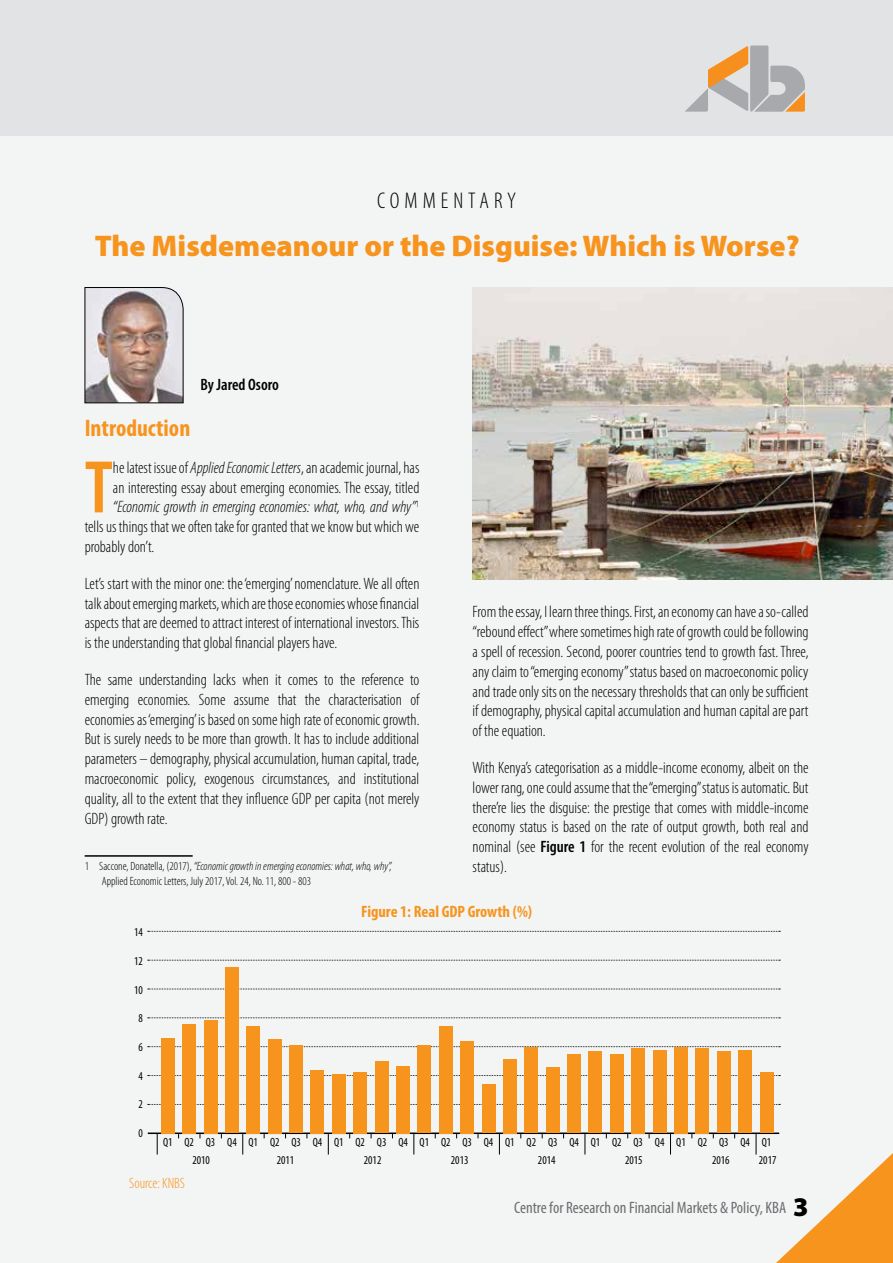
<style>
.page{position:relative;width:893px;height:1263px;background:#f3f4f4}
.page>*{position:absolute;margin:0;border:0;box-sizing:border-box;transform-origin:0 0}
.t1{font:600 condensed 75.3px "Myriad Pro";color:#f7941e}
.t2{font:900 30px "Myriad Pro";color:#f7941e}
.t3{font:700 condensed 24px "Myriad Pro";color:#f7941e}
.t4{font:300 condensed 22.8px "Myriad Pro";color:#000}
.t5{font:300 condensed 16.5px/19.8px "Myriad Pro";color:#000;text-align:justify}
.t6{font:italic 300 condensed 16.5px "Myriad Pro";color:#000}
.t7{font:condensed 16.5px "Myriad Pro";color:#6d6e71}
.t8{font:700 condensed 16.5px "Myriad Pro";color:#f7941e}
.t9{font:600 condensed 16.5px "Myriad Pro";color:#000}
.t10{font:300 condensed 15px "Myriad Pro";color:#f7941e}
.t11{font:300 condensed 12px/14.4px "Myriad Pro";color:#000}
.t12{font:condensed 12px "Myriad Pro";color:#000;scale:.95 1}
.s1{font-style:italic}
.s2{font-weight:600}
.s3{font-weight:900;font-stretch:normal;font-size:27px;color:#000}
</style>
<div class="page">
<div style="left:0;top:0;width:893px;height:136px;background:#e2e3e4"></div>
<svg style="left:685px;top:46px;width:120px;height:66px"></svg>
<hr style="left:85px;top:855px;width:108px;height:2px;background:#000">
<img style="left:84px;top:287px;width:100px;height:116px">
<img style="left:472px;top:287px;width:421px;height:293px">
<svg style="left:148px;top:931px;width:632px;height:1px"></svg>
<svg style="left:148px;top:960px;width:632px;height:1px"></svg>
<svg style="left:148px;top:989px;width:632px;height:1px"></svg>
<svg style="left:148px;top:1017px;width:632px;height:1px"></svg>
<svg style="left:148px;top:1046px;width:632px;height:1px"></svg>
<svg style="left:148px;top:1075px;width:632px;height:1px"></svg>
<svg style="left:148px;top:1104px;width:632px;height:1px"></svg>
<hr style="left:148px;top:1132px;width:631px;height:2px;background:#000">
<svg style="left:157px;top:1134px;width:1px;height:20px"></svg>
<svg style="left:242px;top:1134px;width:1px;height:20px"></svg>
<svg style="left:328px;top:1134px;width:1px;height:20px"></svg>
<svg style="left:413px;top:1134px;width:1px;height:20px"></svg>
<svg style="left:499px;top:1134px;width:1px;height:20px"></svg>
<svg style="left:585px;top:1134px;width:1px;height:20px"></svg>
<svg style="left:670px;top:1134px;width:1px;height:20px"></svg>
<svg style="left:755px;top:1134px;width:138px;height:129px"></svg>
<div style="left:161px;top:1038px;width:13px;height:95px;background:#f7941e"></div>
<div style="left:183px;top:1024px;width:13px;height:109px;background:#f7941e"></div>
<div style="left:204px;top:1020px;width:13px;height:113px;background:#f7941e"></div>
<div style="left:225px;top:967px;width:13px;height:166px;background:#f7941e"></div>
<div style="left:247px;top:1026px;width:13px;height:107px;background:#f7941e"></div>
<div style="left:268px;top:1039px;width:13px;height:94px;background:#f7941e"></div>
<div style="left:289px;top:1045px;width:14px;height:88px;background:#f7941e"></div>
<div style="left:311px;top:1070px;width:13px;height:63px;background:#f7941e"></div>
<div style="left:332px;top:1074px;width:13px;height:59px;background:#f7941e"></div>
<div style="left:354px;top:1072px;width:13px;height:61px;background:#f7941e"></div>
<div style="left:375px;top:1062px;width:13px;height:71px;background:#f7941e"></div>
<div style="left:396px;top:1066px;width:14px;height:67px;background:#f7941e"></div>
<div style="left:418px;top:1045px;width:13px;height:88px;background:#f7941e"></div>
<div style="left:439px;top:1026px;width:13px;height:107px;background:#f7941e"></div>
<div style="left:460px;top:1041px;width:14px;height:92px;background:#f7941e"></div>
<div style="left:482px;top:1084px;width:13px;height:49px;background:#f7941e"></div>
<div style="left:503px;top:1059px;width:13px;height:74px;background:#f7941e"></div>
<div style="left:525px;top:1047px;width:13px;height:86px;background:#f7941e"></div>
<div style="left:546px;top:1067px;width:13px;height:66px;background:#f7941e"></div>
<div style="left:567px;top:1054px;width:14px;height:79px;background:#f7941e"></div>
<div style="left:589px;top:1051px;width:13px;height:82px;background:#f7941e"></div>
<div style="left:610px;top:1054px;width:13px;height:79px;background:#f7941e"></div>
<div style="left:632px;top:1048px;width:13px;height:85px;background:#f7941e"></div>
<div style="left:653px;top:1050px;width:13px;height:83px;background:#f7941e"></div>
<div style="left:674px;top:1047px;width:13px;height:86px;background:#f7941e"></div>
<div style="left:696px;top:1048px;width:13px;height:85px;background:#f7941e"></div>
<div style="left:717px;top:1051px;width:13px;height:82px;background:#f7941e"></div>
<div style="left:738px;top:1050px;width:14px;height:83px;background:#f7941e"></div>
<div style="left:760px;top:1073px;width:13px;height:60px;background:#f7941e"></div>
<h3 class="t4" style="left:377px;top:189px;width:28px">Commentar</h3>
<h3 class="t4" style="left:507px;top:189px;width:10px">y</h3>
<h2 class="t2" style="left:95px;top:228px;width:706px">The Misdemeanour or the Disguise: Which is Worse?</h2>
<p class="t9" style="left:200px;top:376px;width:80px">By Jared Osoro</p>
<h3 class="t3" style="left:85px;top:413px;width:107px">Introduction</h3>
<h1 class="t1" style="left:85px;top:446px;width:30px">T</h1>
<p class="t5" style="left:113px;top:458px;width:308px">he latest issue of <span class="s1">Applied Economic Letters</span>, an academic journal, has</p>
<p class="t5" style="left:113px;top:478px;width:308px">an interesting essay about emerging economies. The essay, titled</p>
<p class="t6" style="left:113px;top:498px;width:308px">“Economic growth in emerging economies: what, who, and why”<sup>1</sup></p>
<p class="t5" style="left:85px;top:517px;width:336px">tells us things that we often take for granted that we know but which we</p>
<p class="t5" style="left:85px;top:537px;width:71px">probably don’t.</p>
<p class="t5" style="left:85px;top:574px;width:336px">Let’s start with the minor one: the ‘emerging’ nomenclature. We all often talk about emerging markets, which are those economies whose financial aspects that are deemed to attract interest of international investors. This is the understanding that global financial players have.</p>
<p class="t5" style="left:85px;top:670px;width:336px">The same understanding lacks when it comes to the reference to emerging economies. Some assume that the characterisation of economies as ‘emerging’ is based on some high rate of economic growth.<br>But is surely needs to be more than growth. It has to include additional parameters – demography, physical accumulation, human capital, trade, macroeconomic policy, exogenous circumstances, and institutional quality, all to the extent that they influence GDP per capita (not merely GDP) growth rate.</p>
<p class="t11" style="left:102px;top:859px;width:292px;text-indent:-17px">1 Saccone, Donatella, (2017), <span class="s1">“Economic growth in emerging economies: what, who, why”,<br></span>Applied Economic Letters, July2017,Vol.24, No.11, 800 - 803</p>
<p class="t5" style="left:473px;top:602px;width:337px">From the essay, I learn three things. First, an economy can have a so-called “rebound effect” where sometimes high rate of growth could be following a spell of recession. Second, poorer countries tend to growth fast. Three, any claim to “emerging economy” status based on macroeconomic policy and trade only sits on the necessary thresholds that can only be sufficient if demography, physical capital accumulation and human capital are part of the equation.</p>
<p class="t5" style="left:473px;top:758px;width:337px">With Kenya’s categorisation as a middle-income economy, albeit on the lower rang, one could assume that the “emerging” status is automatic. But there’re lies the disguise: the prestige that comes with middle-income economy status is based on the rate of output growth, both real and nominal (see <span class="s2">Figure 1</span> for the recent evolution of the real economy status).</p>
<p class="t12" style="left:134px;top:925px;width:11px">14</p>
<p class="t12" style="left:134px;top:954px;width:11px">12</p>
<p class="t12" style="left:134px;top:982px;width:11px">10</p>
<p class="t12" style="left:139px;top:1011px;width:6px">8</p>
<p class="t12" style="left:139px;top:1040px;width:6px">6</p>
<p class="t12" style="left:139px;top:1068px;width:6px">4</p>
<p class="t12" style="left:139px;top:1097px;width:6px">2</p>
<p class="t12" style="left:139px;top:1126px;width:6px">0</p>
<p class="t8" style="left:361px;top:901px;width:173px">Figure 1: Real GDP Growth (%)</p>
<p class="t12" style="left:184px;top:1134px;width:11px">Q2</p>
<p class="t12" style="left:227px;top:1134px;width:11px">Q4</p>
<p class="t12" style="left:270px;top:1134px;width:57px">Q2 Q3 Q4</p>
<p class="t12" style="left:356px;top:1134px;width:57px">Q2 Q3 Q4</p>
<p class="t12" style="left:441px;top:1134px;width:57px">Q2 Q3 Q4</p>
<p class="t12" style="left:527px;top:1134px;width:57px">Q2 Q3 Q4</p>
<p class="t12" style="left:612px;top:1134px;width:57px">Q2 Q3 Q4</p>
<p class="t12" style="left:698px;top:1134px;width:57px">Q2 Q3 Q4</p>
<p class="t12" style="left:163px;top:1134px;width:11px">Q1</p>
<p class="t12" style="left:206px;top:1134px;width:11px">Q3</p>
<p class="t12" style="left:249px;top:1134px;width:11px">Q1</p>
<p class="t12" style="left:334px;top:1134px;width:11px">Q1</p>
<p class="t12" style="left:420px;top:1134px;width:11px">Q1</p>
<p class="t12" style="left:505px;top:1134px;width:11px">Q1</p>
<p class="t12" style="left:591px;top:1134px;width:11px">Q1</p>
<p class="t12" style="left:676px;top:1134px;width:11px">Q1</p>
<p class="t12" style="left:762px;top:1134px;width:11px">Q1</p>
<p class="t12" style="left:192px;top:1152px;width:20px">2010</p>
<p class="t12" style="left:277px;top:1152px;width:20px">2011</p>
<p class="t12" style="left:364px;top:1152px;width:20px">2012</p>
<p class="t12" style="left:451px;top:1152px;width:20px">2013</p>
<p class="t12" style="left:538px;top:1152px;width:20px">2014</p>
<p class="t12" style="left:625px;top:1152px;width:20px">2015</p>
<p class="t12" style="left:712px;top:1152px;width:20px">2016</p>
<p class="t12" style="left:759px;top:1152px;width:20px">2017</p>
<p class="t10" style="left:129px;top:1175px;width:57px">Source: KNBS</p>
<p class="t7" style="left:514px;top:1198px;width:296px">Centre for Research on Financial Markets &amp; Policy, KBA <span class="s3">3</span></p>
</div>
